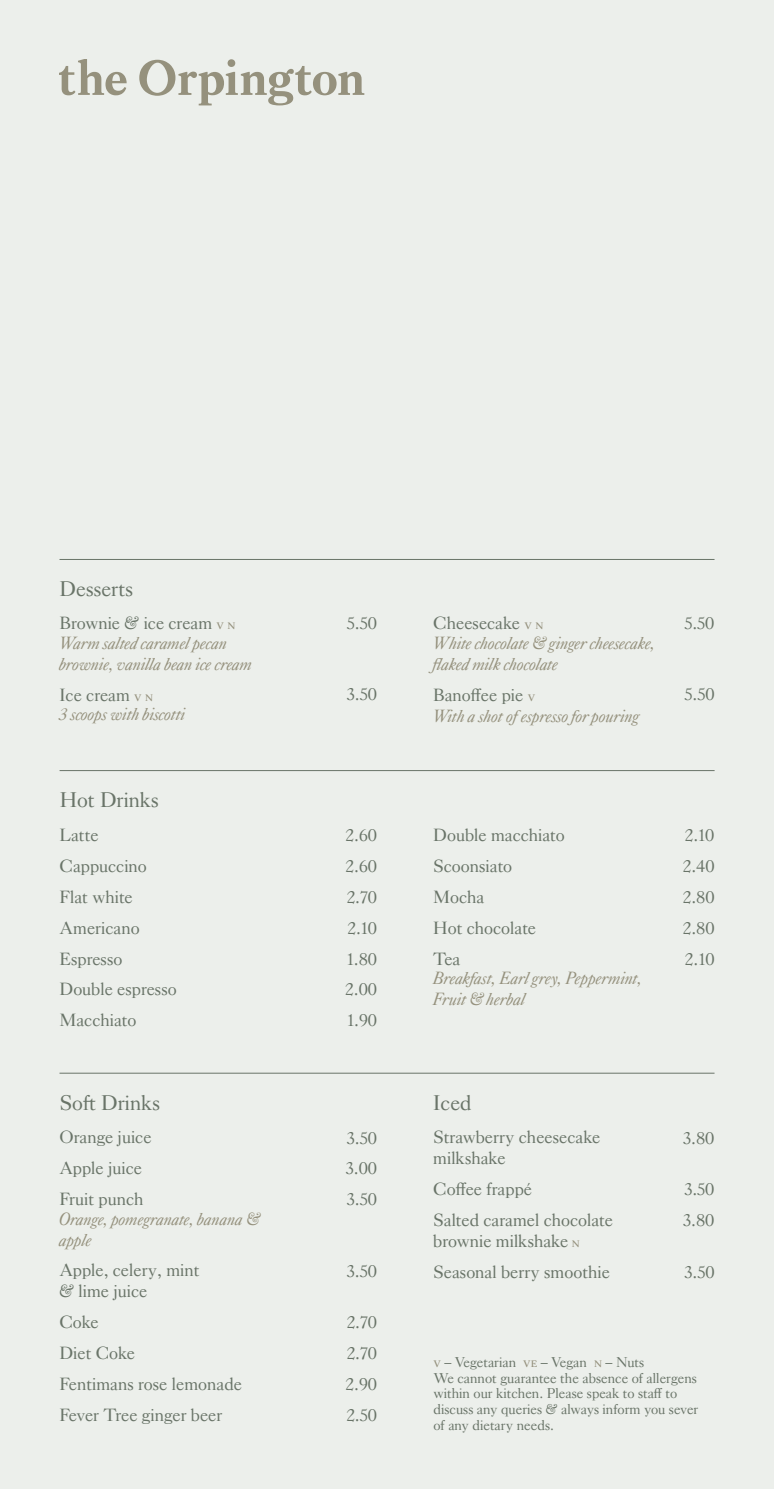
<style>
.page{position:relative;width:774px;height:1489px;background:#fff}
.page>*{position:absolute;margin:0;border:0;box-sizing:border-box;transform-origin:0 0}
.t1{font:21px "Kings Caslon Display Trial";color:#697468}
.t2{font:17.5px/31px "Kings Caslon Display Trial";color:#697468}
.t3{font:italic 17.5px/19.2px "Kings Caslon Display Trial";color:#95917d}
.t4{font:14px/15.8px "Kings Caslon Display Trial";color:#697468}
.s1{font-style:normal;color:#697468}
.s2{font-style:normal;font-size:14px}
.s3{font-size:14px;color:#95917d}
.s4{color:#95917d}
</style>
<div class="page">
<div style="left:0;top:0;width:774px;height:1488px;background:#ecefeb"></div>
<svg style="left:60px;top:60px;width:67px;height:35px"></svg>
<svg style="left:139px;top:60px;width:225px;height:45px"></svg>
<hr style="left:60px;top:770px;width:654px;height:1px;background:#697468">
<hr style="left:59px;top:559px;width:655px;height:1px;background:#697468">
<hr style="left:59px;top:1072px;width:655px;height:1px;background:#697468">
<p class="t1" style="left:60px;top:577px;width:75px">Desserts</p>
<p class="t3" style="left:60px;top:614px;width:178px"><span class="s1">Brownie &amp; ice cream</span> <span class="s2">v n<br></span>Warm salted caramel pecan</p>
<p class="t3" style="left:60px;top:648px;width:194px;line-height:31px">brownie, vanilla bean ice cream<br><span class="s1">Ice cream</span> <span class="s2">v n</span></p>
<p class="t3" style="left:60px;top:704px;width:128px">3 scoops with biscotti</p>
<p class="t1" style="left:60px;top:788px;width:101px">Hot Drinks</p>
<p class="t2" style="left:60px;top:819px;width:119px">Latte<br>Cappuccino<br>Flat white<br>Americano<br>Espresso<br>Double espresso<br>Macchiato</p>
<p class="t1" style="left:60px;top:1090px;width:102px">Soft Drinks</p>
<p class="t2" style="left:59px;top:1122px;width:94px">Orange juice<br>Apple juice<br>Fruit punch</p>
<p class="t3" style="left:59px;top:1208px;width:202px;line-height:21px">Orange, pomegranate, banana &amp; apple</p>
<p class="t2" style="left:59px;top:1260px;width:142px;line-height:21px">Apple, celery, mint &amp; lime juice</p>
<p class="t2" style="left:59px;top:1307px;width:184px">Coke<br>Diet Coke<br>Fentimans rose lemonade<br>Fever Tree ginger beer</p>
<p class="t2" style="left:347px;top:608px;width:32px">5.50</p>
<p class="t2" style="left:347px;top:678px;width:32px">3.50</p>
<p class="t3" style="left:433px;top:614px;width:224px"><span class="s1">Cheesecake</span> <span class="s2">v n<br></span>White chocolate &amp; ginger cheesecake,</p>
<p class="t3" style="left:433px;top:648px;width:126px;line-height:31px">flaked milk chocolate<br><span class="s1">Banoffee pie</span> <span class="s2">v</span></p>
<p class="t3" style="left:433px;top:706px;width:208px">With a shot of espresso for pouring</p>
<p class="t2" style="left:684px;top:608px;width:32px">5.50</p>
<p class="t2" style="left:684px;top:678px;width:32px">5.50</p>
<p class="t2" style="left:345px;top:819px;width:33px;text-align:justify">2.60<br>2.60<br>2.70<br>2.10<br>1.80<br>2.00<br>1.90</p>
<p class="t2" style="left:433px;top:819px;width:133px">Double macchiato<br>Scoonsiato<br>Mocha<br>Hot chocolate<br>Tea</p>
<p class="t3" style="left:433px;top:967px;width:211px;line-height:21px">Breakfast, Earl grey, Peppermint,<br>Fruit &amp; herbal</p>
<p class="t2" style="left:683px;top:819px;width:33px;text-align:justify">2.10<br>2.40<br>2.80<br>2.80<br>2.10</p>
<p class="t1" style="left:433px;top:1090px;width:40px">Iced</p>
<p class="t2" style="left:433px;top:1127px;width:169px;line-height:21px">Strawberry cheesecake milkshake</p>
<p class="t2" style="left:433px;top:1174px;width:181px">Coffee frappé<br>Salted caramel chocolate</p>
<p class="t2" style="left:433px;top:1225px;width:178px">brownie milkshake <span class="s3">n<br></span>Seasonal berry smoothie</p>
<p class="t2" style="left:347px;top:1122px;width:32px">3.50</p>
<p class="t2" style="left:683px;top:1122px;width:33px">3.80</p>
<p class="t2" style="left:684px;top:1173px;width:32px">3.50</p>
<p class="t2" style="left:346px;top:1153px;width:33px">3.00</p>
<p class="t2" style="left:347px;top:1183px;width:32px">3.50</p>
<p class="t2" style="left:683px;top:1205px;width:33px">3.80</p>
<p class="t2" style="left:347px;top:1255px;width:32px">3.50</p>
<p class="t2" style="left:345px;top:1306px;width:33px;text-align:justify">2.70<br>2.70<br>2.90<br>2.50</p>
<p class="t2" style="left:684px;top:1256px;width:32px">3.50</p>
<p class="t4" style="left:433px;top:1354px;width:266px"><span class="s4">v</span> – Vegetarian <span class="s4">ve</span> – Vegan <span class="s4">n</span> – Nuts<br>We cannot guarantee the absence of allergens within our kitchen. Please speak to staff to discuss any queries &amp; always inform you sever of any dietary needs.</p>
</div>
